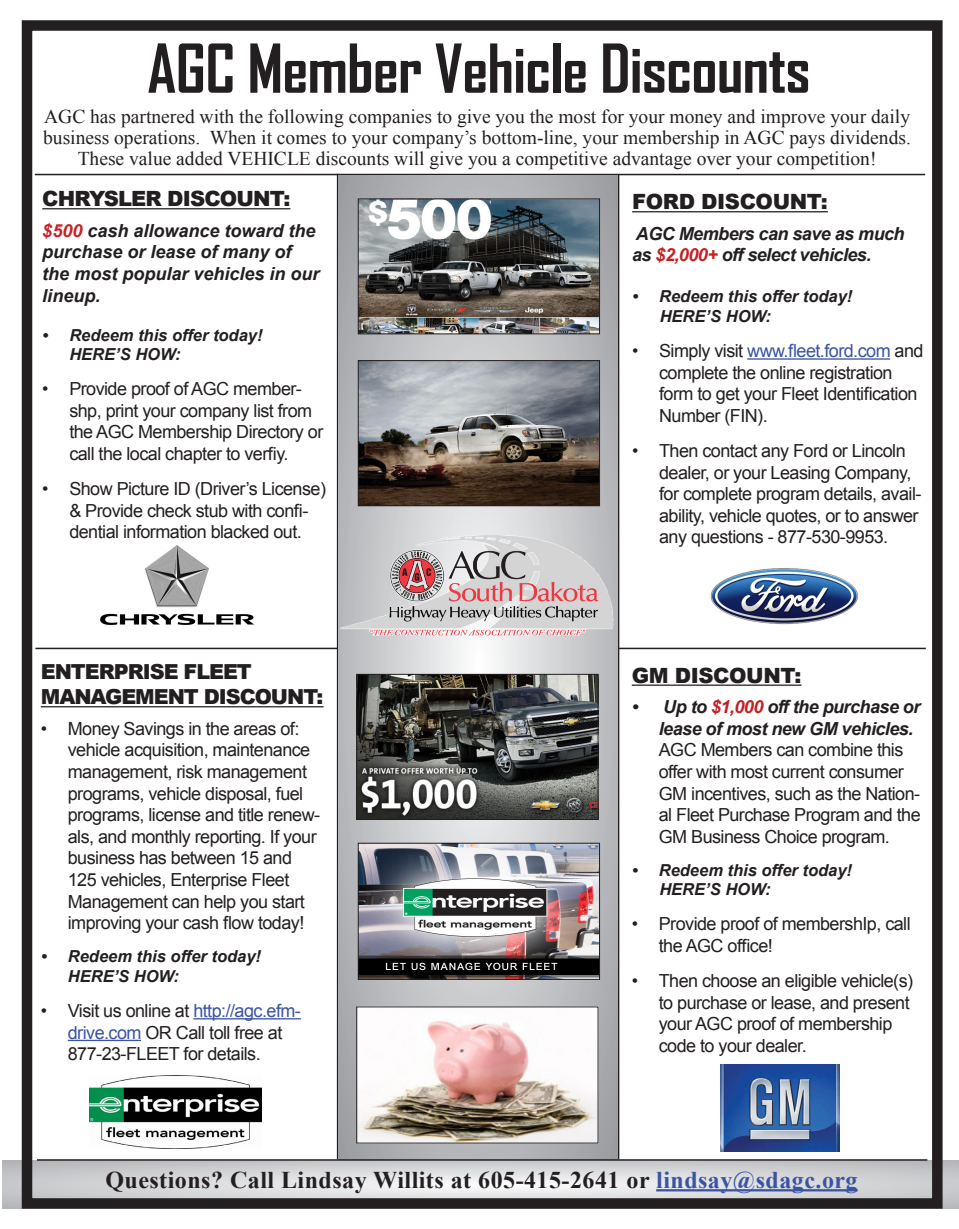
<style>
.page{position:relative;width:959px;height:1229px;background:#fff}
.page>*{position:absolute;margin:0;border:0;box-sizing:border-box;transform-origin:0 0}
.t1{font:700 64.5px "Agency FB";letter-spacing:-.01em;color:#231f20}
.t2{font:700 24px "Times New Roman";letter-spacing:.02em;color:#231f20}
.t3{font:900 21px "Arial";letter-spacing:-.02em;color:#231f20}
.t4{font:900 21px "Arial";letter-spacing:-.04em;color:#231f20}
.t5{font:900 20.7px "Arial";letter-spacing:-.05em;color:#231f20}
.t6{font:19.5px/21px "Times New Roman";color:#231f20;text-align:center}
.t7{font:18px/21.6px "Arial";letter-spacing:-.03em;color:#231f20}
.t8{font:italic 700 18px/21.6px "Arial";color:#231f20}
.t9{font:italic 700 18px/21.6px "Arial";letter-spacing:-.03em;color:#231f20}
.t10{font:italic 700 16.5px/19.5px "Arial";color:#231f20}
.s1{color:#c92026}
.s2{color:#3a53a3}
.s3{color:#c32025}
.s4{font-weight:700;font-style:italic}
.s5{font-weight:700;font-style:italic;color:#c12025}
</style>
<div class="page">
<svg style="left:3px;top:1160px;width:955px;height:48px;background:#d2d3d5"></svg>
<div style="left:22px;top:20px;width:920px;height:1188px;border:10px solid #231f20"></div>
<hr style="left:42px;top:208px;width:248px;height:1px;background:#231f20">
<hr style="left:41px;top:706px;width:282px;height:1px;background:#231f20">
<hr style="left:193px;top:1018px;width:108px;height:1px;background:#3a53a3">
<hr style="left:68px;top:1039px;width:73px;height:2px;background:#3a53a3">
<hr style="left:632px;top:211px;width:195px;height:1px;background:#231f20">
<hr style="left:747px;top:358px;width:143px;height:2px;background:#3a53a3">
<hr style="left:618px;top:174px;width:1px;height:985px;background:#231f20">
<hr style="left:337px;top:174px;width:1px;height:985px;background:#231f20">
<hr style="left:631px;top:684px;width:170px;height:2px;background:#231f20">
<img style="left:710px;top:568px;width:148px;height:57px">
<img style="left:100px;top:545px;width:154px;height:80px">
<hr style="left:35px;top:174px;width:890px;height:1px;background:#231f20">
<hr style="left:35px;top:647px;width:890px;height:2px;background:#231f20">
<svg style="left:338px;top:175px;width:280px;height:984px;background:#b6b7ba"></svg>
<img style="left:360px;top:200px;width:238px;height:132px">
<div style="left:358px;top:198px;width:242px;height:136px;border:1px solid #231f20"></div>
<img style="left:340px;top:535px;width:273px;height:100px">
<img style="left:360px;top:362px;width:238px;height:142px">
<div style="left:358px;top:360px;width:242px;height:146px;border:1px solid #231f20"></div>
<img style="left:358px;top:676px;width:238px;height:142px">
<div style="left:356px;top:674px;width:242px;height:146px;border:1px solid #231f20"></div>
<img style="left:360px;top:844px;width:238px;height:133px">
<div style="left:358px;top:842px;width:242px;height:137px;border:1px solid #231f20"></div>
<img style="left:358px;top:1008px;width:238px;height:133px">
<hr style="left:656px;top:1189px;width:201px;height:2px;background:#3a53a3">
<hr style="left:37px;top:1159px;width:890px;height:1px;background:#231f20">
<img style="left:90px;top:1075px;width:171px;height:73px">
<img style="left:720px;top:1064px;width:119px;height:87px">
<p class="t1" style="left:147px;top:28px;width:664px">AGC Member Vehicle Discounts</p>
<p class="t6" style="left:43px;top:106px;width:869px">AGC has partnered with the following companies to give you the most for your money and improve your daily business operations. When it comes to your company’s bottom-line, your membership in AGC pays dividends.<br>These value added VEHICLE discounts will give you a competitive advantage over your competition!</p>
<p class="t4" style="left:42px;top:183px;width:250px">CHRYSLER DISCOUNT:</p>
<p class="t8" style="left:42px;top:220px;width:279px"><span class="s1">$500</span> cash allowance toward the purchase or lease of many of the most popular vehicles in our lineup.</p>
<p class="t10" style="left:69px;top:325px;width:195px;text-indent:-27px">• Redeem this offer today!<br>HERE’S HOW:</p>
<p class="t7" style="left:69px;top:378px;width:255px;text-indent:-27px">• Provide proof of AGC member&shy;shp, print your company list from the AGC Membership Directory or call the local chapter to verfiy.</p>
<p class="t7" style="left:42px;top:478px;width:285px;text-align:center">• Show Picture ID (Driver’s License) &amp; Provide check stub with confi&shy;dential information blacked out.</p>
<p class="t5" style="left:41px;top:657px;width:212px">ENTERPRISE FLEET</p>
<p class="t5" style="left:41px;top:681px;width:284px">MANAGEMENT DISCOUNT:</p>
<p class="t7" style="left:68px;top:718px;width:254px;text-indent:-27px">• Money Savings in the areas of: vehicle acquisition, maintenance management, risk management programs, vehicle disposal, fuel programs, license and title renew&shy;als, and monthly reporting. If your business has between 15 and<br>125 vehicles, Enterprise Fleet<br>Management can help you start improving your cash flow today!</p>
<p class="t10" style="left:68px;top:947px;width:195px;text-indent:-27px">• Redeem this offer today!<br>HERE’S HOW:</p>
<p class="t7" style="left:68px;top:1000px;width:234px;text-indent:-27px">• Visit us online at <span class="s2">http://agc.efm&shy;drive.com</span> OR Call toll free at<br>877-23-FLEET for details.</p>
<p class="t3" style="left:632px;top:186px;width:197px">FORD DISCOUNT:</p>
<p class="t9" style="left:632px;top:223px;width:274px">AGC Members can save as much as <span class="s3">$2,000+</span> off select vehicles.</p>
<p class="t10" style="left:632px;top:287px;width:222px">• Redeem this offer today!</p>
<p class="t10" style="left:659px;top:307px;width:113px">HERE’S HOW:</p>
<p class="t7" style="left:659px;top:340px;width:266px;text-indent:-27px">• Simply visit <span class="s2">www.fleet.ford.com</span> and complete the online registration form to get your Fleet Identification<br>Number (FIN).</p>
<p class="t7" style="left:659px;top:440px;width:264px;text-indent:-27px">• Then contact any Ford or Lincoln dealer, or your Leasing Company, for complete program details, avail&shy;ability, vehicle quotes, or to answer any questions - 877-530-9953.</p>
<p class="t3" style="left:631px;top:660px;width:171px">GM DISCOUNT:</p>
<p class="t7" style="left:658px;top:696px;width:263px;text-indent:-27px"><span class="s4">• Up to</span> <span class="s5">$1,000</span> <span class="s4">off the purchase or lease of most new GM vehicles.<br></span>AGC Members can combine this offer with most current consumer<br>GM incentives, such as the Nation&shy;al Fleet Purchase Program and the<br>GM Business Choice program.</p>
<p class="t10" style="left:631px;top:860px;width:222px">• Redeem this offer today!</p>
<p class="t10" style="left:659px;top:880px;width:113px">HERE’S HOW:</p>
<p class="t7" style="left:658px;top:913px;width:253px;text-indent:-27px">• Provide proof of membershIp, call the AGC office!</p>
<p class="t7" style="left:658px;top:970px;width:256px;text-indent:-27px">• Then choose an eligible vehicle(s) to purchase or lease, and present your AGC proof of membership code to your dealer.</p>
<p class="t2" style="left:105px;top:1163px;width:753px">Questions? Call Lindsay Willits at 605-415-2641 or <span class="s2">lindsay@sdagc.org</span></p>
</div>
